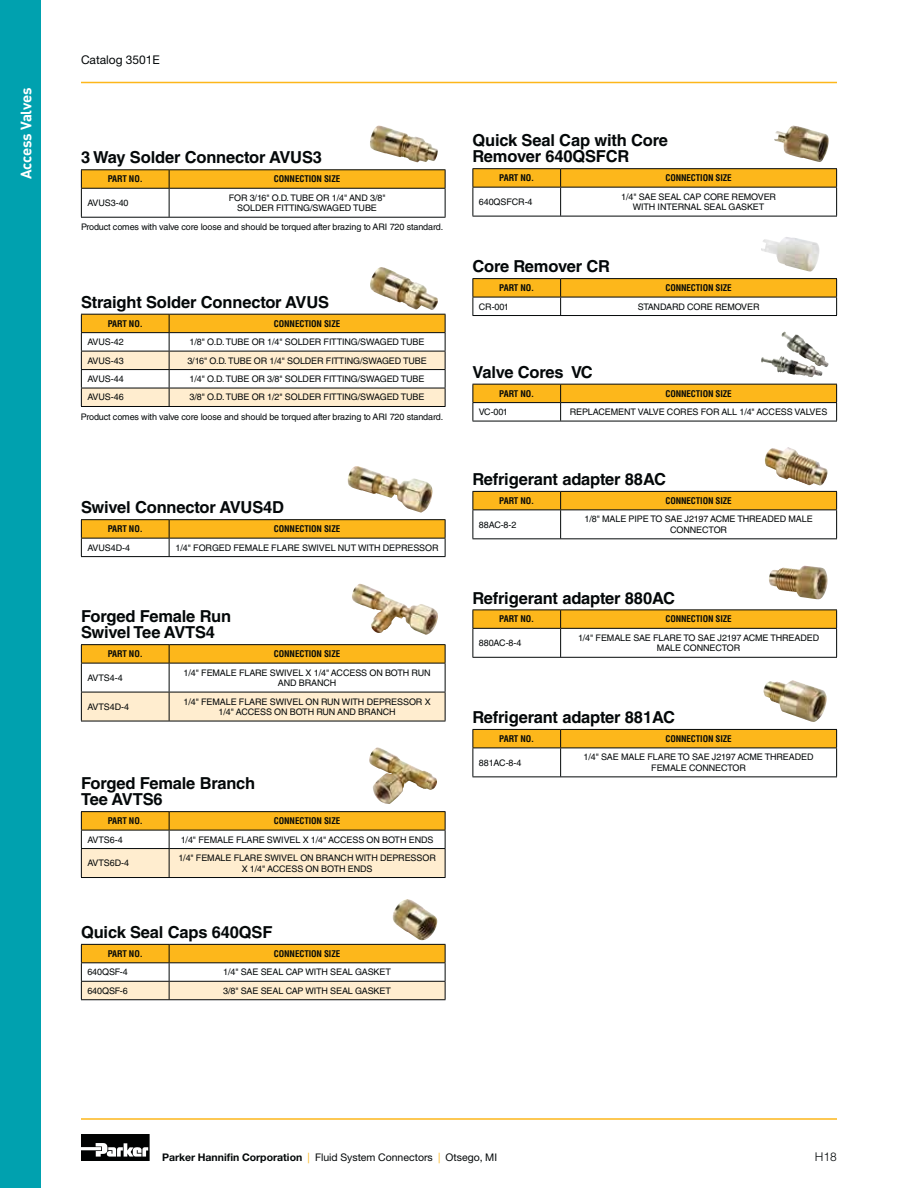
<style>
.page{position:relative;width:918px;height:1188px;background:#fff}
.page>*{position:absolute;margin:0;border:0;box-sizing:border-box;transform-origin:0 0}
.t1{font:700 16.5px/16.5px "Helvetica LT Std";letter-spacing:-.01em;color:#040809}
.t2{font:700 15px "DINOT";letter-spacing:-.02em;color:#fff}
.t3{font:12px "Helvetica Neue LT Std";color:#040809}
.t4{font:300 12px "Helvetica LT Std";color:#040809}
.t5{font:10.5px "Helvetica Neue LT Std";color:#040809}
.t6{font:9px/10.5px "Helvetica LT Std";letter-spacing:-.01em;color:#040809;text-align:center}
.t7{font:700 condensed 9px "Helvetica LT Std";letter-spacing:-.01em;color:#040809}
.s1{font-weight:700}
.s2{color:#fdb71b}
</style>
<div class="page">
<hr style="left:81px;top:1118px;width:756px;height:2px;background:#fdb71b">
<svg style="left:81px;top:1134px;width:69px;height:27px"></svg>
<hr style="left:81px;top:82px;width:756px;height:1px;background:#fdb71b">
<div style="left:0;top:0;width:40px;height:1188px;background:#00a1af"></div>
<hr style="left:81px;top:644px;width:88px;height:1px;background:#040809">
<hr style="left:169px;top:644px;width:277px;height:1px;background:#040809">
<svg style="left:81px;top:645px;width:365px;height:76px"></svg>
<hr style="left:81px;top:721px;width:365px;height:1px;background:#040809">
<hr style="left:81px;top:169px;width:88px;height:1px;background:#040809">
<hr style="left:169px;top:169px;width:277px;height:1px;background:#040809">
<svg style="left:81px;top:170px;width:365px;height:47px"></svg>
<hr style="left:81px;top:217px;width:365px;height:1px;background:#040809">
<svg style="left:81px;top:314px;width:365px;height:92px"></svg>
<hr style="left:81px;top:406px;width:365px;height:1px;background:#040809">
<hr style="left:81px;top:519px;width:88px;height:1px;background:#040809">
<hr style="left:169px;top:519px;width:277px;height:1px;background:#040809">
<svg style="left:81px;top:520px;width:365px;height:36px"></svg>
<hr style="left:81px;top:556px;width:365px;height:1px;background:#040809">
<hr style="left:81px;top:811px;width:88px;height:1px;background:#040809">
<hr style="left:169px;top:811px;width:277px;height:1px;background:#040809">
<svg style="left:81px;top:812px;width:365px;height:65px"></svg>
<hr style="left:81px;top:877px;width:365px;height:1px;background:#040809">
<svg style="left:81px;top:944px;width:365px;height:55px"></svg>
<hr style="left:81px;top:999px;width:365px;height:1px;background:#040809">
<hr style="left:473px;top:168px;width:88px;height:1px;background:#040809">
<hr style="left:561px;top:168px;width:276px;height:1px;background:#040809">
<svg style="left:473px;top:169px;width:364px;height:47px"></svg>
<hr style="left:473px;top:216px;width:364px;height:1px;background:#040809">
<hr style="left:473px;top:278px;width:88px;height:1px;background:#040809">
<hr style="left:561px;top:278px;width:276px;height:1px;background:#040809">
<svg style="left:473px;top:279px;width:364px;height:36px"></svg>
<hr style="left:473px;top:315px;width:364px;height:1px;background:#040809">
<svg style="left:473px;top:384px;width:364px;height:37px"></svg>
<hr style="left:473px;top:421px;width:364px;height:1px;background:#040809">
<svg style="left:473px;top:491px;width:364px;height:47px"></svg>
<hr style="left:473px;top:538px;width:364px;height:1px;background:#040809">
<svg style="left:473px;top:610px;width:364px;height:47px"></svg>
<hr style="left:473px;top:657px;width:364px;height:1px;background:#040809">
<svg style="left:473px;top:729px;width:364px;height:47px"></svg>
<hr style="left:473px;top:776px;width:364px;height:1px;background:#040809">
<img style="left:369px;top:747px;width:68px;height:57px">
<img style="left:393px;top:899px;width:44px;height:41px">
<img style="left:774px;top:126px;width:55px;height:36px">
<img style="left:761px;top:237px;width:58px;height:35px">
<img style="left:761px;top:332px;width:68px;height:45px">
<img style="left:765px;top:447px;width:62px;height:39px">
<img style="left:769px;top:566px;width:58px;height:33px">
<img style="left:764px;top:680px;width:63px;height:42px">
<img style="left:352px;top:584px;width:86px;height:51px">
<img style="left:347px;top:466px;width:85px;height:47px">
<img style="left:370px;top:126px;width:68px;height:36px">
<img style="left:370px;top:267px;width:68px;height:43px">
<h2 class="t2" style="left:21px;top:179px;width:93px;rotate:-90deg">Access Valves</h2>
<h3 class="t3" style="left:81px;top:55px;width:80px">Catalog 3501E</h3>
<h1 class="t1" style="left:81px;top:151px;width:243px">3 Way Solder Connector AVUS3</h1>
<p class="t7" style="left:108px;top:176px;width:37px">PART NO.</p>
<p class="t7" style="left:274px;top:176px;width:68px">CONNECTION SIZE</p>
<p class="t6" style="left:87px;top:198px;width:43px">AVUS3-40</p>
<p class="t6" style="left:229px;top:193px;width:158px">FOR 3/16" O.D. TUBE OR 1/4" AND 3/8"<br>SOLDER FITTING/SWAGED TUBE</p>
<p class="t6" style="left:81px;top:223px;width:364px">Product comes with valve core loose and should be torqued after brazing to ARI 720 standard.</p>
<h1 class="t1" style="left:81px;top:295px;width:250px">Straight Solder Connector AVUS</h1>
<p class="t7" style="left:108px;top:320px;width:37px">PART NO.</p>
<p class="t7" style="left:274px;top:320px;width:68px">CONNECTION SIZE</p>
<p class="t6" style="left:87px;top:337px;width:38px">AVUS-42</p>
<p class="t6" style="left:190px;top:337px;width:236px">1/8" O.D. TUBE OR 1/4" SOLDER FITTING/SWAGED TUBE</p>
<p class="t6" style="left:87px;top:356px;width:38px">AVUS-43</p>
<p class="t6" style="left:187px;top:356px;width:241px">3/16" O.D. TUBE OR 1/4" SOLDER FITTING/SWAGED TUBE</p>
<p class="t6" style="left:87px;top:374px;width:38px">AVUS-44</p>
<p class="t6" style="left:190px;top:374px;width:236px">1/4" O.D. TUBE OR 3/8" SOLDER FITTING/SWAGED TUBE</p>
<p class="t6" style="left:87px;top:393px;width:38px">AVUS-46</p>
<p class="t6" style="left:81px;top:388px;width:364px;line-height:19.2px;text-align:left;text-indent:109px">3/8" O.D. TUBE OR 1/2" SOLDER FITTING/SWAGED TUBE<br>Product comes with valve core loose and should be torqued after brazing to ARI 720 standard.</p>
<h1 class="t1" style="left:81px;top:501px;width:205px">Swivel Connector AVUS4D</h1>
<p class="t7" style="left:108px;top:526px;width:37px">PART NO.</p>
<p class="t7" style="left:274px;top:526px;width:68px">CONNECTION SIZE</p>
<p class="t6" style="left:87px;top:543px;width:44px">AVUS4D-4</p>
<p class="t6" style="left:176px;top:543px;width:264px">1/4" FORGED FEMALE FLARE SWIVEL NUT WITH DEPRESSOR</p>
<h1 class="t1" style="left:81px;top:609px;width:152px">Forged Female Run<br>Swivel Tee AVTS4</h1>
<p class="t7" style="left:108px;top:651px;width:37px">PART NO.</p>
<p class="t7" style="left:274px;top:651px;width:68px">CONNECTION SIZE</p>
<p class="t6" style="left:87px;top:673px;width:37px">AVTS4-4</p>
<p class="t6" style="left:184px;top:668px;width:248px">1/4" FEMALE FLARE SWIVEL X 1/4" ACCESS ON BOTH RUN<br>AND BRANCH</p>
<p class="t6" style="left:87px;top:702px;width:43px">AVTS4D-4</p>
<p class="t6" style="left:184px;top:697px;width:249px">1/4" FEMALE FLARE SWIVEL ON RUN WITH DEPRESSOR X<br>1/4" ACCESS ON BOTH RUN AND BRANCH</p>
<h1 class="t1" style="left:81px;top:776px;width:176px">Forged Female Branch<br>Tee AVTS6</h1>
<p class="t7" style="left:108px;top:818px;width:37px">PART NO.</p>
<p class="t7" style="left:274px;top:818px;width:68px">CONNECTION SIZE</p>
<p class="t6" style="left:87px;top:835px;width:37px">AVTS6-4</p>
<p class="t6" style="left:181px;top:835px;width:254px">1/4" FEMALE FLARE SWIVEL X 1/4" ACCESS ON BOTH ENDS</p>
<p class="t6" style="left:87px;top:859px;width:43px">AVTS6D-4</p>
<p class="t6" style="left:178px;top:853px;width:259px">1/4" FEMALE FLARE SWIVEL ON BRANCH WITH DEPRESSOR<br>X 1/4" ACCESS ON BOTH ENDS</p>
<h1 class="t1" style="left:81px;top:925px;width:193px">Quick Seal Caps 640QSF</h1>
<p class="t7" style="left:108px;top:950px;width:37px">PART NO.</p>
<p class="t7" style="left:274px;top:950px;width:68px">CONNECTION SIZE</p>
<p class="t6" style="left:87px;top:968px;width:42px">640QSF-4</p>
<p class="t6" style="left:223px;top:968px;width:169px">1/4" SAE SEAL CAP WITH SEAL GASKET</p>
<p class="t6" style="left:87px;top:986px;width:42px">640QSF-6</p>
<p class="t6" style="left:223px;top:986px;width:169px">3/8" SAE SEAL CAP WITH SEAL GASKET</p>
<h1 class="t1" style="left:473px;top:133px;width:197px">Quick Seal Cap with Core<br>Remover 640QSFCR</h1>
<p class="t7" style="left:499px;top:175px;width:37px">PART NO.</p>
<p class="t7" style="left:665px;top:175px;width:68px">CONNECTION SIZE</p>
<p class="t6" style="left:479px;top:197px;width:55px">640QSFCR-4</p>
<p class="t6" style="left:621px;top:192px;width:156px">1/4" SAE SEAL CAP CORE REMOVER<br>WITH INTERNAL SEAL GASKET</p>
<h1 class="t1" style="left:473px;top:260px;width:139px">Core Remover CR</h1>
<p class="t7" style="left:499px;top:285px;width:37px">PART NO.</p>
<p class="t7" style="left:665px;top:285px;width:68px">CONNECTION SIZE</p>
<p class="t6" style="left:479px;top:302px;width:31px">CR-001</p>
<p class="t6" style="left:638px;top:302px;width:123px">STANDARD CORE REMOVER</p>
<h1 class="t1" style="left:473px;top:365px;width:122px">Valve Cores VC</h1>
<p class="t7" style="left:499px;top:390px;width:37px">PART NO.</p>
<p class="t7" style="left:665px;top:390px;width:68px">CONNECTION SIZE</p>
<p class="t6" style="left:479px;top:407px;width:30px">VC-001</p>
<p class="t6" style="left:570px;top:407px;width:259px">REPLACEMENT VALVE CORES FOR ALL 1/4" ACCESS VALVES</p>
<h1 class="t1" style="left:473px;top:472px;width:195px">Refrigerant adapter 88AC</h1>
<p class="t7" style="left:499px;top:497px;width:37px">PART NO.</p>
<p class="t7" style="left:665px;top:497px;width:68px">CONNECTION SIZE</p>
<p class="t6" style="left:479px;top:520px;width:39px">88AC-8-2</p>
<p class="t6" style="left:585px;top:515px;width:230px">1/8" MALE PIPE TO SAE J2197 ACME THREADED MALE<br>CONNECTOR</p>
<h1 class="t1" style="left:473px;top:591px;width:204px">Refrigerant adapter 880AC</h1>
<p class="t7" style="left:499px;top:616px;width:37px">PART NO.</p>
<p class="t7" style="left:665px;top:616px;width:68px">CONNECTION SIZE</p>
<p class="t6" style="left:479px;top:638px;width:44px">880AC-8-4</p>
<p class="t6" style="left:578px;top:633px;width:243px">1/4" FEMALE SAE FLARE TO SAE J2197 ACME THREADED<br>MALE CONNECTOR</p>
<h1 class="t1" style="left:473px;top:710px;width:204px">Refrigerant adapter 881AC</h1>
<p class="t7" style="left:499px;top:735px;width:37px">PART NO.</p>
<p class="t7" style="left:665px;top:735px;width:68px">CONNECTION SIZE</p>
<p class="t6" style="left:479px;top:758px;width:44px">881AC-8-4</p>
<p class="t6" style="left:584px;top:753px;width:231px">1/4" SAE MALE FLARE TO SAE J2197 ACME THREADED<br>FEMALE CONNECTOR</p>
<p class="t5" style="left:162px;top:1153px;width:337px"><span class="s1">Parker Hannifin Corporation</span> <span class="s2">|</span> Fluid System Connectors <span class="s2">|</span> Otsego, MI</p>
<h3 class="t4" style="left:815px;top:1150px;width:24px">H18</h3>
</div>
